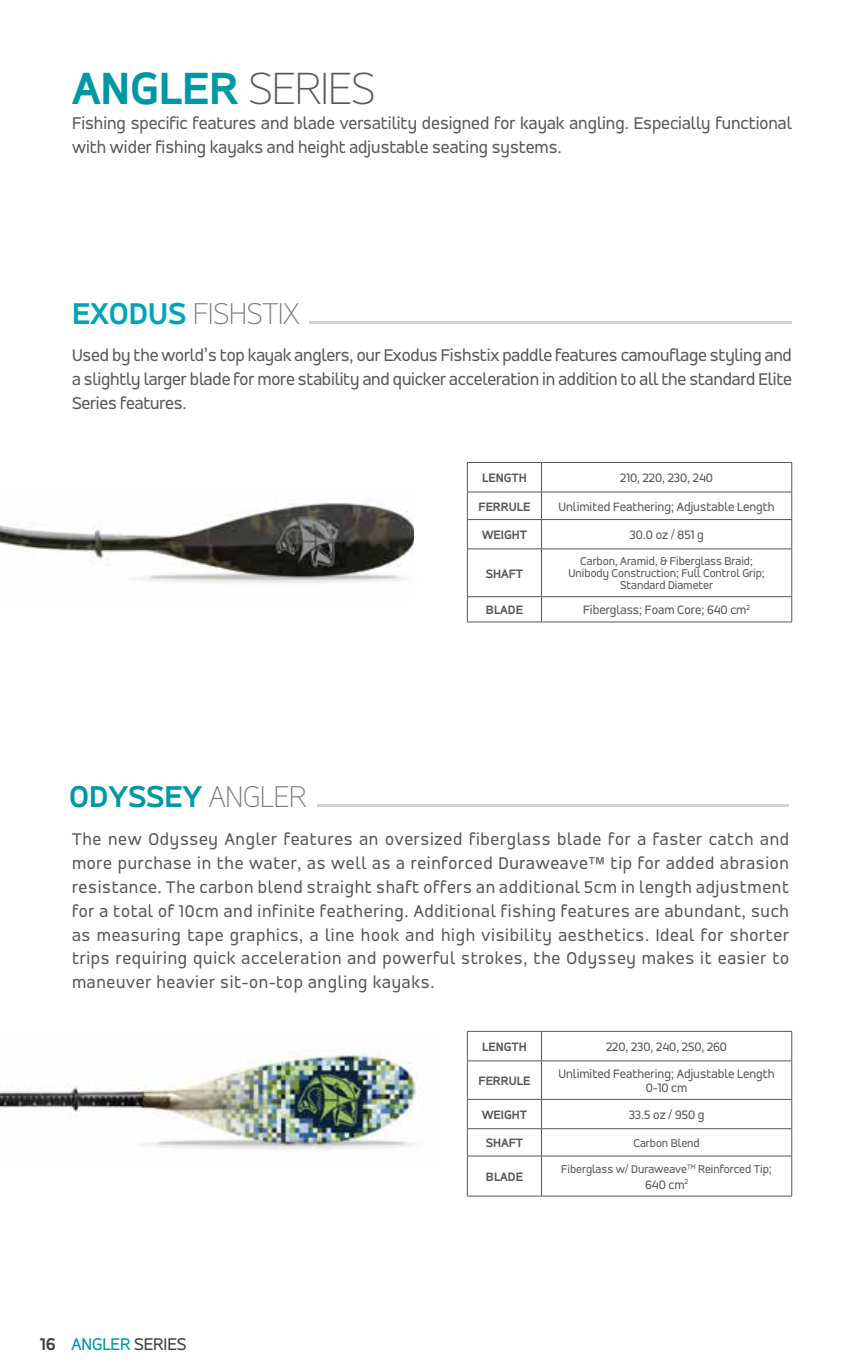
<style>
.page{position:relative;width:864px;height:1368px;background:#fff}
.page>*{position:absolute;margin:0;border:0;box-sizing:border-box;transform-origin:0 0}
.t1{font:700 48px "Accord";color:#0097a5}
.t2{font:100 32px "Accord";color:#797a7d}
.t3{font:700 32px "Accord";color:#0097a5}
.t4{font:18px/24px "Accord";color:#58595b;text-align:justify}
.t5{font:18px "Accord";color:#0097a5}
.t6{font:13px/14px "Accord";color:#58595b;text-align:center}
.t7{font:700 13px "Accord";color:#58595b}
.t8{font:12px/12px "Accord";color:#58595b;text-align:center}
.s1{font-weight:100;color:#58595b}
.s2{font-weight:700;color:#00a5b3}
.s3{font-weight:100;color:#797a7d}
.s4{font-weight:700;color:#414042}
.s5{color:#414042}
.s6{font-size:13px}
</style>
<div class="page">
<img style="left:0;top:1050px;width:416px;height:102px">
<img style="left:0;top:499px;width:414px;height:73px">
<hr style="left:309px;top:321px;width:483px;height:3px;background:#d1d3d4">
<img style="left:135px;top:572px;width:271px;height:11px">
<hr style="left:317px;top:805px;width:472px;height:2px;background:#d1d3d4">
<img style="left:132px;top:1138px;width:284px;height:13px">
<hr style="left:467px;top:462px;width:75px;height:1px;background:#58595b">
<hr style="left:467px;top:492px;width:75px;height:1px;background:#58595b">
<hr style="left:467px;top:519px;width:75px;height:1px;background:#58595b">
<hr style="left:467px;top:549px;width:75px;height:1px;background:#58595b">
<hr style="left:542px;top:519px;width:250px;height:1px;background:#58595b">
<svg style="left:541px;top:463px;width:1px;height:86px"></svg>
<svg style="left:791px;top:463px;width:1px;height:86px"></svg>
<hr style="left:542px;top:549px;width:250px;height:1px;background:#58595b">
<hr style="left:541px;top:549px;width:1px;height:47px;background:#58595b">
<hr style="left:791px;top:549px;width:1px;height:47px;background:#58595b">
<svg style="left:541px;top:597px;width:1px;height:25px"></svg>
<svg style="left:791px;top:597px;width:1px;height:25px"></svg>
<hr style="left:542px;top:462px;width:250px;height:1px;background:#58595b">
<hr style="left:542px;top:492px;width:250px;height:1px;background:#58595b">
<svg style="left:467px;top:463px;width:1px;height:86px"></svg>
<hr style="left:467px;top:549px;width:1px;height:47px;background:#58595b">
<hr style="left:467px;top:596px;width:75px;height:1px;background:#58595b">
<svg style="left:467px;top:597px;width:1px;height:25px"></svg>
<hr style="left:542px;top:596px;width:250px;height:1px;background:#58595b">
<hr style="left:467px;top:622px;width:75px;height:1px;background:#58595b">
<hr style="left:542px;top:622px;width:250px;height:1px;background:#58595b">
<hr style="left:467px;top:1031px;width:75px;height:1px;background:#58595b">
<hr style="left:467px;top:1061px;width:75px;height:1px;background:#58595b">
<hr style="left:467px;top:1099px;width:75px;height:1px;background:#58595b">
<hr style="left:467px;top:1128px;width:75px;height:1px;background:#58595b">
<svg style="left:541px;top:1032px;width:1px;height:29px"></svg>
<svg style="left:791px;top:1032px;width:1px;height:29px"></svg>
<hr style="left:541px;top:1061px;width:1px;height:38px;background:#58595b">
<hr style="left:791px;top:1061px;width:1px;height:38px;background:#58595b">
<hr style="left:542px;top:1099px;width:250px;height:1px;background:#58595b">
<hr style="left:542px;top:1128px;width:250px;height:1px;background:#58595b">
<svg style="left:541px;top:1100px;width:1px;height:56px"></svg>
<svg style="left:791px;top:1100px;width:1px;height:56px"></svg>
<hr style="left:541px;top:1156px;width:1px;height:40px;background:#58595b">
<hr style="left:791px;top:1156px;width:1px;height:40px;background:#58595b">
<hr style="left:542px;top:1031px;width:250px;height:1px;background:#58595b">
<hr style="left:542px;top:1061px;width:250px;height:1px;background:#58595b">
<svg style="left:467px;top:1032px;width:1px;height:29px"></svg>
<hr style="left:467px;top:1061px;width:1px;height:38px;background:#58595b">
<svg style="left:467px;top:1100px;width:1px;height:56px"></svg>
<hr style="left:467px;top:1156px;width:75px;height:1px;background:#58595b">
<hr style="left:467px;top:1156px;width:1px;height:40px;background:#58595b">
<hr style="left:542px;top:1156px;width:250px;height:1px;background:#58595b">
<hr style="left:467px;top:1196px;width:75px;height:1px;background:#58595b">
<hr style="left:542px;top:1196px;width:250px;height:1px;background:#58595b">
<h1 class="t1" style="left:72px;top:60px;width:304px">ANGLER <span class="s1">SERIES</span></h1>
<p class="t4" style="left:72px;top:111px;width:721px">Fishing specific features and blade versatility designed for kayak angling. Especially functional with wider fishing kayaks and height adjustable seating systems.</p>
<h2 class="t2" style="left:72px;top:295px;width:229px"><span class="s2">EXODUS</span> FISHSTIX</h2>
<p class="t4" style="left:72px;top:343px;width:722px">Used by the world’s top kayak anglers, our Exodus Fishstix paddle features camouflage styling and a slightly larger blade for more stability and quicker acceleration in addition to all the standard Elite Series features.</p>
<p class="t7" style="left:482px;top:470px;width:46px">LENGTH</p>
<p class="t6" style="left:620px;top:471px;width:94px">210, 220, 230, 240</p>
<p class="t7" style="left:479px;top:499px;width:53px">FERRULE</p>
<p class="t6" style="left:558px;top:499px;width:218px">Unlimited Feathering; Adjustable Length</p>
<p class="t7" style="left:482px;top:527px;width:47px">WEIGHT</p>
<p class="t6" style="left:629px;top:528px;width:76px">30.0 oz / 851 g</p>
<p class="t7" style="left:486px;top:566px;width:39px">SHAFT</p>
<p class="t8" style="left:569px;top:555px;width:198px">Carbon, Aramid, &amp; Fiberglass Braid;<br>Unibody Construction; Full Control Grip;<br>Standard Diameter</p>
<p class="t7" style="left:486px;top:602px;width:39px">BLADE</p>
<p class="t6" style="left:583px;top:603px;width:168px">Fiberglass; Foam Core; 640 cm<sup>2</sup></p>
<h2 class="t3" style="left:69px;top:778px;width:239px">ODYSSEY <span class="s3">ANGLER</span></h2>
<p class="t4" style="left:72px;top:827px;width:719px">The new Odyssey Angler features an oversized fiberglass blade for a faster catch and more purchase in the water, as well as a reinforced Duraweave™ tip for added abrasion resistance. The carbon blend straight shaft offers an additional 5cm in length adjustment for a total of 10cm and infinite feathering. Additional fishing features are abundant, such as measuring tape graphics, a line hook and high visibility aesthetics. Ideal for shorter trips requiring quick acceleration and powerful strokes, the Odyssey makes it easier to maneuver heavier sit-on-top angling kayaks.</p>
<p class="t5" style="left:40px;top:1333px;width:148px"><span class="s4">16</span> ANGLER <span class="s5">SERIES</span></p>
<p class="t7" style="left:482px;top:1039px;width:46px">LENGTH</p>
<p class="t6" style="left:606px;top:1040px;width:122px">220, 230, 240, 250, 260</p>
<p class="t7" style="left:479px;top:1073px;width:53px">FERRULE</p>
<p class="t6" style="left:558px;top:1067px;width:218px">Unlimited Feathering; Adjustable Length<br>0-10 cm</p>
<p class="t7" style="left:482px;top:1107px;width:47px">WEIGHT</p>
<p class="t6" style="left:629px;top:1108px;width:77px">33.5 oz / 950 g</p>
<p class="t7" style="left:486px;top:1135px;width:39px">SHAFT</p>
<p class="t8" style="left:634px;top:1137px;width:68px">Carbon Blend</p>
<p class="t7" style="left:486px;top:1169px;width:39px">BLADE</p>
<p class="t8" style="left:561px;top:1163px;width:212px">Fiberglass w/ Duraweave<sup>TM</sup> Reinforced Tip<span class="s6">;</span></p>
<p class="t6" style="left:645px;top:1177px;width:44px">640 cm<sup>2</sup></p>
</div>
